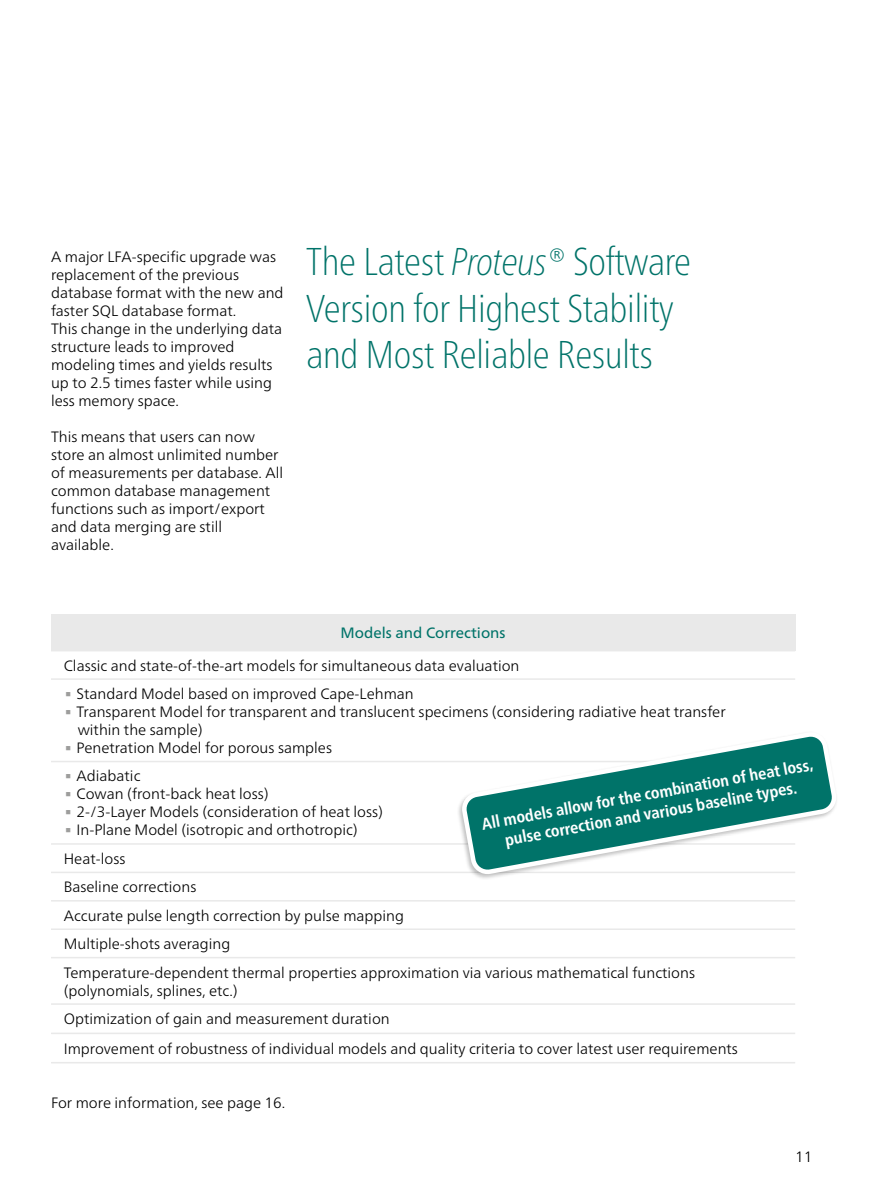
<style>
.page{position:relative;width:893px;height:1191px;background:#fff}
.page>*{position:absolute;margin:0;border:0;box-sizing:border-box;transform-origin:0 0}
.Headline_n{font:100 condensed 38.7px/46.5px "Frutiger Neue LTW1 G";letter-spacing:-.005em;color:#007369}
.t1{font:37.5px "Frutiger Neue LTW1 G";color:#9d9d9c}
.Fließtext_de{font:700 condensed 16.5px/19.8px "Frutiger Neue LTW1 G";color:#fff;text-align:center}
.Fließtext_en_n{font:300 15px/18px "Frutiger Neue LTW1 G";color:#000}
.Fließtext_en_n-2{font:15px "Frutiger Neue LTW1 G";color:#007369}
.s1{font-style:italic}
</style>
<div class="page">
<div style="left:51px;top:614px;width:744px;height:36px;background:#e9e9e9"></div>
<hr style="left:51px;top:650px;width:744px;height:1px;background:#e9e9e9">
<hr style="left:51px;top:678px;width:744px;height:2px;background:#e9e9e9">
<hr style="left:51px;top:760px;width:744px;height:2px;background:#e9e9e9">
<hr style="left:51px;top:843px;width:744px;height:1px;background:#e9e9e9">
<hr style="left:51px;top:871px;width:744px;height:2px;background:#e9e9e9">
<hr style="left:51px;top:900px;width:744px;height:1px;background:#e9e9e9">
<hr style="left:51px;top:928px;width:744px;height:2px;background:#e9e9e9">
<hr style="left:51px;top:957px;width:744px;height:1px;background:#e9e9e9">
<hr style="left:51px;top:1003px;width:744px;height:1px;background:#e9e9e9">
<hr style="left:51px;top:1032px;width:744px;height:2px;background:#e9e9e9">
<hr style="left:51px;top:1062px;width:744px;height:1px;background:#e9e9e9">
<div style="left:456px;top:730px;width:382px;height:150px;background:#000;opacity:.25"></div>
<svg style="left:463px;top:733px;width:372px;height:140px"></svg>
<p class="Fließtext_en_n" style="left:51px;top:247px;width:234px">A major LFA-specific upgrade was replacement of the previous database format with the new and faster SQL database format.</p>
<p class="Fließtext_en_n" style="left:51px;top:319px;width:233px">This change in the underlying data structure leads to improved modeling times and yields results up to 2.5 times faster while using less memory space.</p>
<p class="Fließtext_en_n" style="left:51px;top:427px;width:234px">This means that users can now store an almost unlimited number of measurements per database. All common database management functions such as import/export and data merging are still available.</p>
<p class="Headline_n" style="left:306px;top:236px;width:386px">The Latest <span class="s1">Proteus®</span> Software<br>Version for Highest Stability and Most Reliable Results</p>
<p class="Fließtext_en_n-2" style="left:341px;top:624px;width:167px">Models and Corrections</p>
<p class="Fließtext_en_n" style="left:64px;top:656px;width:457px">Classic and state-of-the-art models for simultaneous data evaluation</p>
<p class="t1" style="left:64px;top:668px;width:10px">∙</p>
<p class="Fließtext_en_n" style="left:77px;top:684px;width:339px">Standard Model based on improved Cape-Lehman</p>
<p class="t1" style="left:64px;top:686px;width:10px">∙</p>
<p class="Fließtext_en_n" style="left:77px;top:702px;width:651px">Transparent Model for transparent and translucent specimens (considering radiative heat transfer within the sample)</p>
<p class="t1" style="left:64px;top:722px;width:10px">∙</p>
<p class="Fließtext_en_n" style="left:77px;top:738px;width:257px">Penetration Model for porous samples</p>
<p class="t1" style="left:64px;top:751px;width:10px">∙</p>
<p class="Fließtext_en_n" style="left:77px;top:767px;width:65px">Adiabatic</p>
<p class="t1" style="left:64px;top:769px;width:10px">∙</p>
<p class="Fließtext_en_n" style="left:77px;top:785px;width:194px">Cowan (front-back heat loss)</p>
<p class="t1" style="left:64px;top:787px;width:10px">∙</p>
<p class="Fließtext_en_n" style="left:77px;top:803px;width:308px">2-/3-Layer Models (consideration of heat loss)</p>
<p class="t1" style="left:64px;top:805px;width:10px">∙</p>
<p class="Fließtext_en_n" style="left:77px;top:821px;width:283px">In-Plane Model (isotropic and orthotropic)</p>
<p class="Fließtext_en_n" style="left:64px;top:849px;width:63px">Heat-loss</p>
<p class="Fließtext_en_n" style="left:64px;top:878px;width:134px">Baseline corrections</p>
<p class="Fließtext_en_n" style="left:64px;top:906px;width:342px">Accurate pulse length correction by pulse mapping</p>
<p class="Fließtext_en_n" style="left:64px;top:934px;width:168px">Multiple-shots averaging</p>
<p class="Fließtext_en_n" style="left:64px;top:963px;width:633px">Temperature-dependent thermal properties approximation via various mathematical functions (polynomials, splines, etc.)</p>
<p class="Fließtext_en_n" style="left:64px;top:1010px;width:327px">Optimization of gain and measurement duration</p>
<p class="Fließtext_en_n" style="left:64px;top:1039px;width:676px">Improvement of robustness of individual models and quality criteria to cover latest user requirements</p>
<p class="Fließtext_en_n" style="left:51px;top:1093px;width:236px">For more information, see page 16.</p>
<p class="Fließtext_de" style="left:480px;top:812px;width:338px;rotate:-10deg">All models allow for the combination of heat loss, pulse correction and various baseline types.</p>
<p class="Fließtext_en_n" style="left:795px;top:1147px;width:19px">11</p>
</div>
